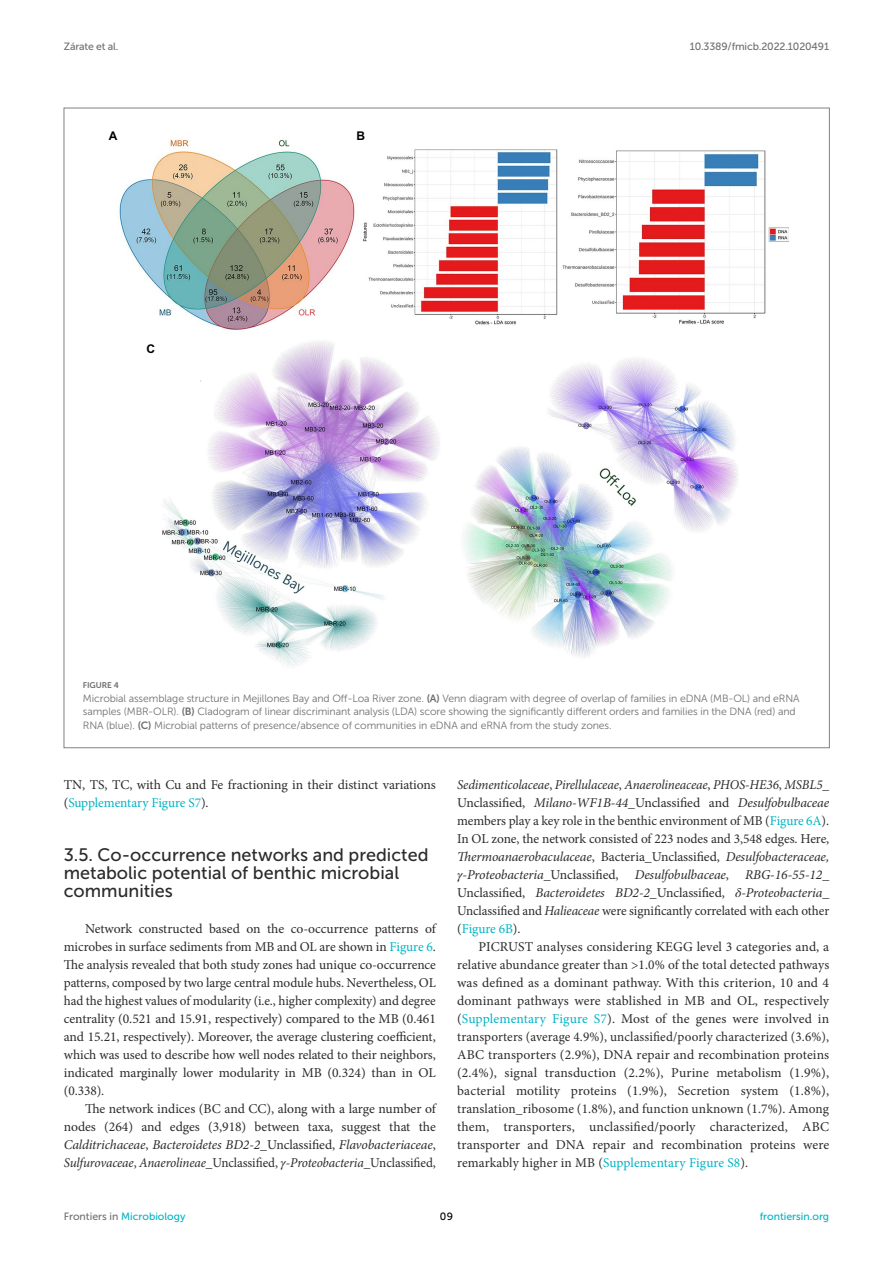
<style>
.page{position:relative;width:893px;height:1263px;background:#fff}
.page>*{position:absolute;margin:0;border:0;box-sizing:border-box;transform-origin:0 0}
.HEAD_2{font:18px/18px "Museo Sans 500";color:#2b2b2a}
.TEXT{font:13.5px/18px "Minion Pro";letter-spacing:-.005em;color:#2b2b2a;text-align:justify}
.TEXT_FLUSH{font:13.5px/18px "Minion Pro";letter-spacing:-.005em;color:#2b2b2a;text-align:justify}
.t1{font:700 12px "Arial";color:#000}
.FIG_LEG{font:10.5px/13.5px "Museo Sans 300";letter-spacing:-.01em;color:#706f70}
.t2{font:10.5px "Museo Sans 500";color:#00b4c4}
.t3{font:10.5px "Museo Sans 500";letter-spacing:-.015em;color:#706f70}
.t4{font:10.5px "Museo Sans 500";color:#000}
.FIG_HD{font:8.25px "Museo Sans 700";letter-spacing:-.01em;color:#706f70}
.s1{font-family:"Museo Sans 700"}
.s2{color:#00b4c4}
.s3{font-style:italic}
.s4{font-family:"STIX General";font-style:italic}
.s5{color:#706f70}
</style>
<div class="page">
<img style="left:119px;top:139px;width:670px;height:529px">
<p class="t3" style="left:64px;top:41px;width:56px">Zárate et al.</p>
<p class="t3" style="left:690px;top:41px;width:141px">10.3389/fmicb.2022.1020491</p>
<p class="t1" style="left:109px;top:128px;width:10px">A</p>
<p class="t1" style="left:356px;top:128px;width:10px">B</p>
<p class="t1" style="left:146px;top:340px;width:10px">C</p>
<p class="FIG_HD" style="left:83px;top:681px;width:37px">FIGURE 4</p>
<p class="FIG_LEG" style="left:83px;top:691px;width:718px">Microbial assemblage structure in Mejillones Bay and Off-Loa River zone. <span class="s1">(A)</span> Venn diagram with degree of overlap of families in eDNA (MB-OL) and eRNA samples (MBR-OLR). <span class="s1">(B)</span> Cladogram of linear discriminant analysis (LDA) score showing the significantly different orders and families in the DNA (red) and<br>RNA (blue). <span class="s1">(C)</span> Microbial patterns of presence/absence of communities in eDNA and eRNA from the study zones.</p>
<p class="TEXT" style="left:64px;top:776px;width:374px">TN, TS, TC, with Cu and Fe fractioning in their distinct variations (<span class="s2">Supplementary Figure S7</span>).</p>
<p class="HEAD_2" style="left:64px;top:846px;width:366px">3.5. Co-occurrence networks and predicted metabolic potential of benthic microbial communities</p>
<p class="TEXT_FLUSH" style="left:64px;top:920px;width:374px;text-indent:21px">Network constructed based on the co-occurrence patterns of microbes in surface sediments from MB and OL are shown in <span class="s2">Figure 6</span>.<br>The analysis revealed that both study zones had unique co-occurrence patterns, composed by two large central module hubs. Nevertheless, OL had the highest values of modularity (i.e., higher complexity) and degree centrality (0.521 and 15.91, respectively) compared to the MB (0.461 and 15.21, respectively). Moreover, the average clustering coefficient, which was used to describe how well nodes related to their neighbors, indicated marginally lower modularity in MB (0.324) than in OL (0.338).</p>
<p class="TEXT" style="left:64px;top:1100px;width:374px;text-indent:21px">The network indices (BC and CC), along with a large number of nodes (264) and edges (3,918) between taxa, suggest that the <span class="s3">Calditrichaceae</span>, <span class="s3">Bacteroidetes BD2-2</span>_Unclassified, <span class="s3">Flavobacteriaceae</span>, <span class="s3">Sulfurovaceae</span>, <span class="s3">Anaerolineae</span>_Unclassified, <span class="s4">γ</span><span class="s3">-Proteobacteria</span>_Unclassified,</p>
<p class="TEXT" style="left:457px;top:776px;width:374px"><span class="s3">Sedimenticolaceae</span>, <span class="s3">Pirellulaceae</span>, <span class="s3">Anaerolineaceae</span>, <span class="s3">PHOS-HE36</span>, <span class="s3">MSBL5</span>_ Unclassified, <span class="s3">Milano-WF1B-44</span>_Unclassified and <span class="s3">Desulfobulbaceae </span>members play a key role in the benthic environment of MB (<span class="s2">Figure 6A</span>).<br>In OL zone, the network consisted of 223 nodes and 3,548 edges. Here, <span class="s3">Thermoanaerobaculaceae</span>, Bacteria_Unclassified, <span class="s3">Desulfobacteraceae, </span><span class="s4">γ</span><span class="s3">-Proteobacteria</span>_Unclassified, <span class="s3">Desulfobulbaceae</span>, <span class="s3">RBG-16-55-12</span>_ Unclassified, <span class="s3">Bacteroidetes BD2-2</span>_Unclassified, <span class="s4">δ</span><span class="s3">-Proteobacteria</span>_ Unclassified and <span class="s3">Halieaceae</span> were significantly correlated with each other (<span class="s2">Figure 6B</span>).</p>
<p class="TEXT" style="left:457px;top:938px;width:374px;text-indent:21px">PICRUST analyses considering KEGG level 3 categories and, a relative abundance greater than &gt;1.0% of the total detected pathways was defined as a dominant pathway. With this criterion, 10 and 4 dominant pathways were stablished in MB and OL, respectively (<span class="s2">Supplementary Figure S7</span>). Most of the genes were involved in transporters (average 4.9%), unclassified/poorly characterized (3.6%), ABC transporters (2.9%), DNA repair and recombination proteins (2.4%), signal transduction (2.2%), Purine metabolism (1.9%), bacterial motility proteins (1.9%), Secretion system (1.8%), translation_ribosome (1.8%), and function unknown (1.7%). Among them, transporters, unclassified/poorly characterized, ABC transporter and DNA repair and recombination proteins were remarkably higher in MB (<span class="s2">Supplementary Figure S8</span>).</p>
<p class="t2" style="left:64px;top:1211px;width:123px"><span class="s5">Frontiers in</span> Microbiology</p>
<p class="t4" style="left:440px;top:1211px;width:15px">09</p>
<p class="t2" style="left:760px;top:1211px;width:71px">frontiersin.org</p>
</div>
